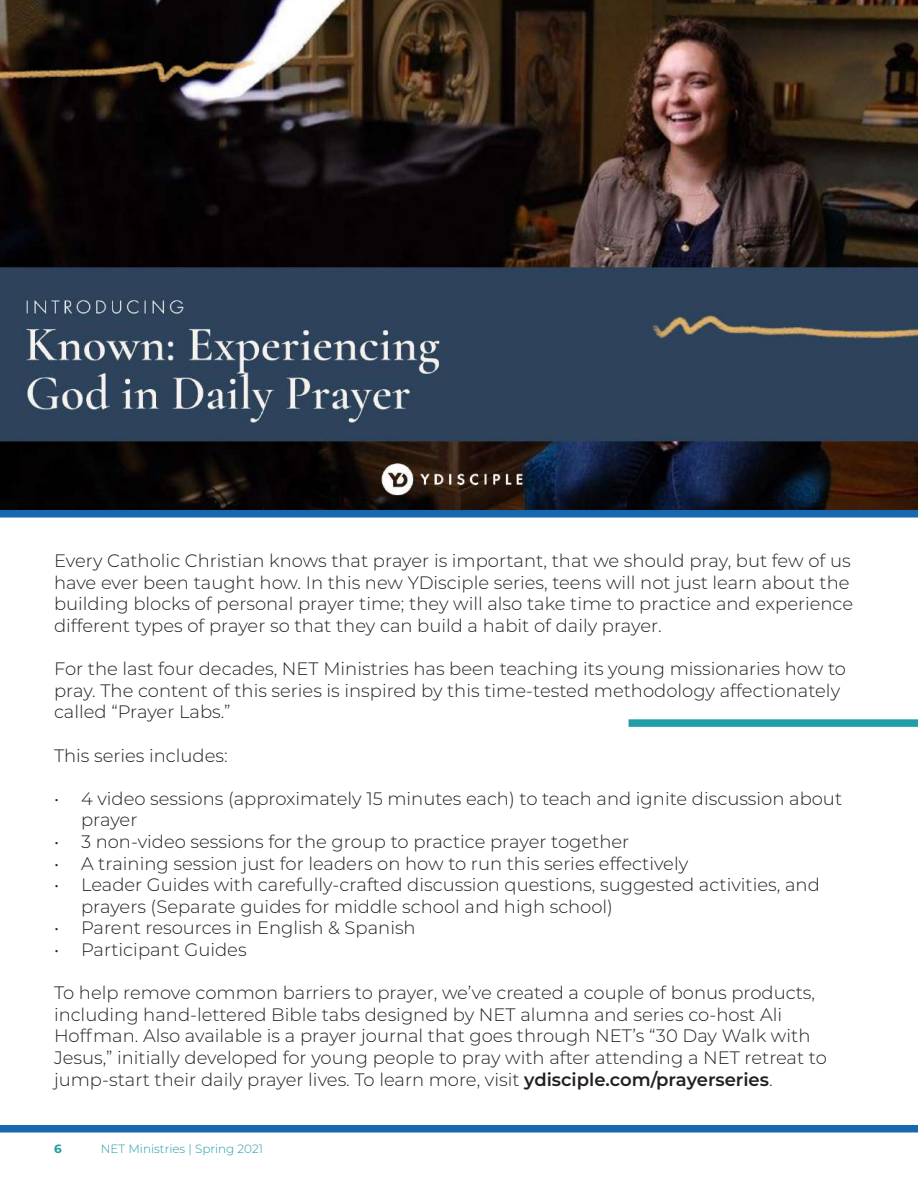
<style>
.page{position:relative;width:918px;height:1188px;background:#fff}
.page>*{position:absolute;margin:0;border:0;box-sizing:border-box;transform-origin:0 0}
.t1{font:300 18px/21.6px "Montserrat";color:#231f20}
.t2{font:300 12px "Montserrat";color:#209da6}
.t3{font:700 12px "Montserrat";color:#209da6}
.s1{font-weight:600}
</style>
<div class="page">
<div style="left:0;top:1125px;width:918px;height:7px;background:#1868af"></div>
<div style="left:629px;top:719px;width:289px;height:8px;background:#209da6"></div>
<img style="left:0;top:0;width:918px;height:510px">
<div style="left:0;top:510px;width:918px;height:8px;background:#1868af"></div>
<p class="t1" style="left:54px;top:550px;width:801px">Every Catholic Christian knows that prayer is important, that we should pray, but few of us have ever been taught how. In this new YDisciple series, teens will not just learn about the building blocks of personal prayer time; they will also take time to practice and experience different types of prayer so that they can build a habit of daily prayer.</p>
<p class="t1" style="left:54px;top:658px;width:794px">For the last four decades, NET Ministries has been teaching its young missionaries how to pray. The content of this series is inspired by this time-tested methodology affectionately called “Prayer Labs.”</p>
<p class="t1" style="left:54px;top:744px;width:175px">This series includes:</p>
<p class="t1" style="left:81px;top:787px;width:763px;text-indent:-27px">• 4 video sessions (approximately 15 minutes each) to teach and ignite discussion about prayer</p>
<p class="t1" style="left:54px;top:830px;width:577px">• 3 non-video sessions for the group to practice prayer together</p>
<p class="t1" style="left:54px;top:852px;width:636px">• A training session just for leaders on how to run this series effectively</p>
<p class="t1" style="left:81px;top:874px;width:740px;text-indent:-27px">• Leader Guides with carefully-crafted discussion questions, suggested activities, and prayers (Separate guides for middle school and high school)</p>
<p class="t1" style="left:54px;top:917px;width:363px">• Parent resources in English &amp; Spanish</p>
<p class="t1" style="left:54px;top:938px;width:194px">• Participant Guides</p>
<p class="t1" style="left:54px;top:982px;width:774px">To help remove common barriers to prayer, we’ve created a couple of bonus products, including hand-lettered Bible tabs designed by NET alumna and series co-host Ali Hoffman. Also available is a prayer journal that goes through NET’s “30 Day Walk with Jesus,” initially developed for young people to pray with after attending a NET retreat to jump-start their daily prayer lives. To learn more, visit <span class="s1">ydisciple.com/prayerseries</span>.</p>
<p class="t3" style="left:54px;top:1140px;width:9px">6</p>
<p class="t2" style="left:101px;top:1141px;width:164px">NET Ministries | Spring 2021</p>
</div>
